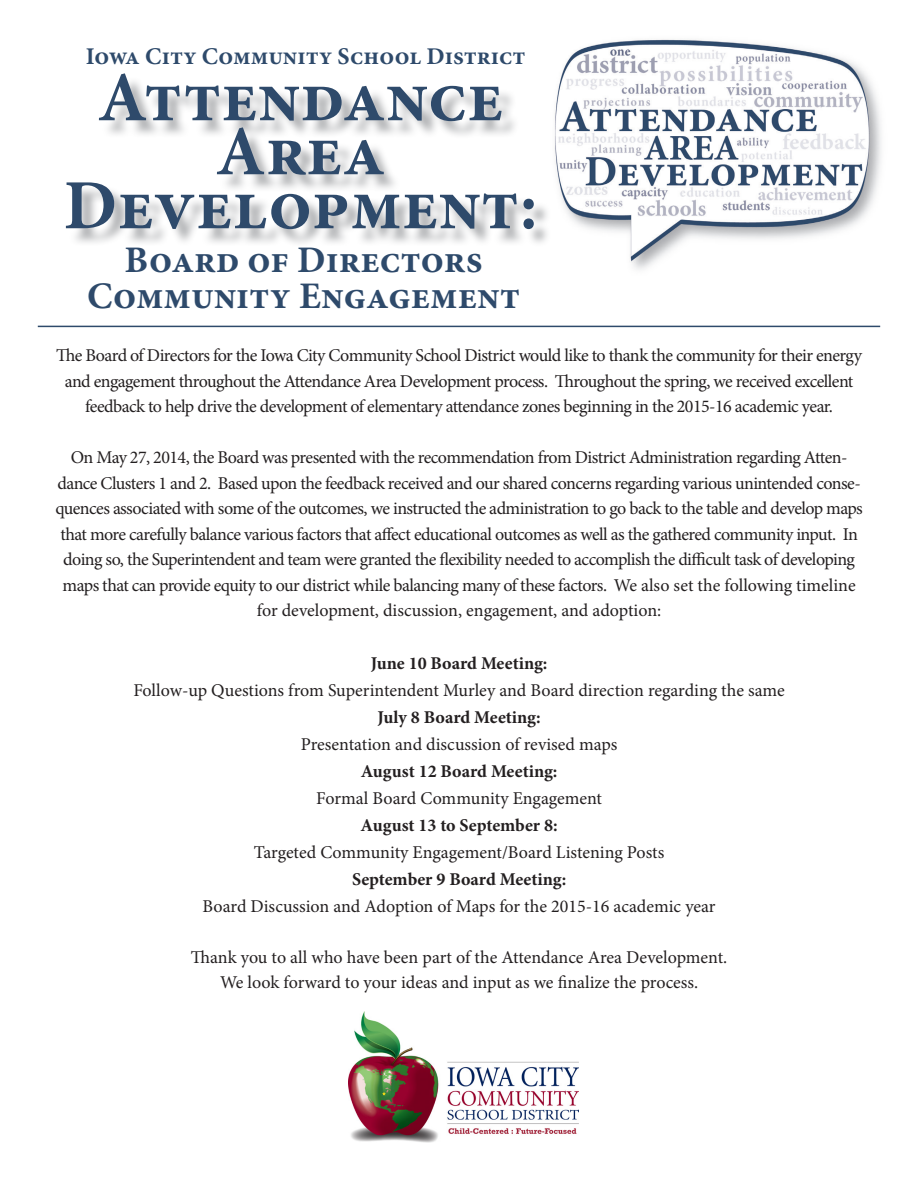
<style>
.page{position:relative;width:918px;height:1188px;background:#fff}
.page>*{position:absolute;margin:0;border:0;box-sizing:border-box;transform-origin:0 0}
.t1{font:700 70.5px "Minion Pro";color:#2e4a6b}
.t2{font:700 37.5px/36px "Minion Pro";color:#2e4a6b;text-align:center}
.t3{font:700 24px "Minion Pro";color:#2e4a6b}
.t4{font:18px/25.5px "Minion Pro";letter-spacing:-.03em;color:#231f20;text-align:center}
.t5{font:18px "Minion Pro";color:#231f20}
.t6{font:18px/25.5px "Minion Pro";letter-spacing:-.005em;color:#231f20;text-align:center}
.t7{font:700 18px "Minion Pro";color:#231f20}
</style>
<div class="page">
<img style="left:554px;top:39px;width:328px;height:231px">
<div style="left:69px;top:76px;width:483px;height:172px;background:#939598;opacity:.75"></div>
<img style="left:348px;top:1012px;width:230px;height:131px">
<hr style="left:38px;top:326px;width:842px;height:1px;background:#2e4a6b">
<p class="t3" style="left:86px;top:40px;width:441px">Iowa City Community School District</p>
<p class="t1" style="left:98px;top:48px;width:407px">Attendance</p>
<p class="t1" style="left:216px;top:102px;width:171px">Area</p>
<p class="t1" style="left:64px;top:156px;width:475px">Development:</p>
<p class="t2" style="left:87px;top:241px;width:434px">Board of Directors<br>Community Engagement</p>
<p class="t4" style="left:56px;top:343px;width:807px">The Board of Directors for the Iowa City Community School District would like to thank the community for their energy and engagement throughout the Attendance Area Development process. Throughout the spring, we received excellent feedback to help drive the development of elementary attendance zones beginning in the 2015-16 academic year.</p>
<p class="t4" style="left:55px;top:445px;width:809px">On May 27, 2014, the Board was presented with the recommendation from District Administration regarding Atten&shy;dance Clusters 1 and 2. Based upon the feedback received and our shared concerns regarding various unintended conse&shy;quences associated with some of the outcomes, we instructed the administration to go back to the table and develop maps that more carefully balance various factors that affect educational outcomes as well as the gathered community input. In doing so, the Superintendent and team were granted the flexibility needed to accomplish the difficult task of developing maps that can provide equity to our district while balancing many of these factors. We also set the following timeline for development, discussion, engagement, and adoption:</p>
<p class="t7" style="left:371px;top:650px;width:178px">June 10 Board Meeting:</p>
<p class="t5" style="left:133px;top:678px;width:653px">Follow-up Questions from Superintendent Murley and Board direction regarding the same</p>
<p class="t7" style="left:378px;top:704px;width:165px">July 8 Board Meeting:</p>
<p class="t5" style="left:301px;top:732px;width:318px">Presentation and discussion of revised maps</p>
<p class="t7" style="left:361px;top:758px;width:198px">August 12 Board Meeting:</p>
<p class="t5" style="left:316px;top:786px;width:287px">Formal Board Community Engagement</p>
<p class="t7" style="left:361px;top:812px;width:199px">August 13 to September 8:</p>
<p class="t6" style="left:254px;top:839px;width:412px">Targeted Community Engagement/Board Listening Posts</p>
<p class="t7" style="left:352px;top:866px;width:216px">September 9 Board Meeting:</p>
<p class="t5" style="left:203px;top:894px;width:514px">Board Discussion and Adoption of Maps for the 2015-16 academic year</p>
<p class="t6" style="left:191px;top:944px;width:538px">Thank you to all who have been part of the Attendance Area Development.<br>We look forward to your ideas and input as we finalize the process.</p>
</div>
